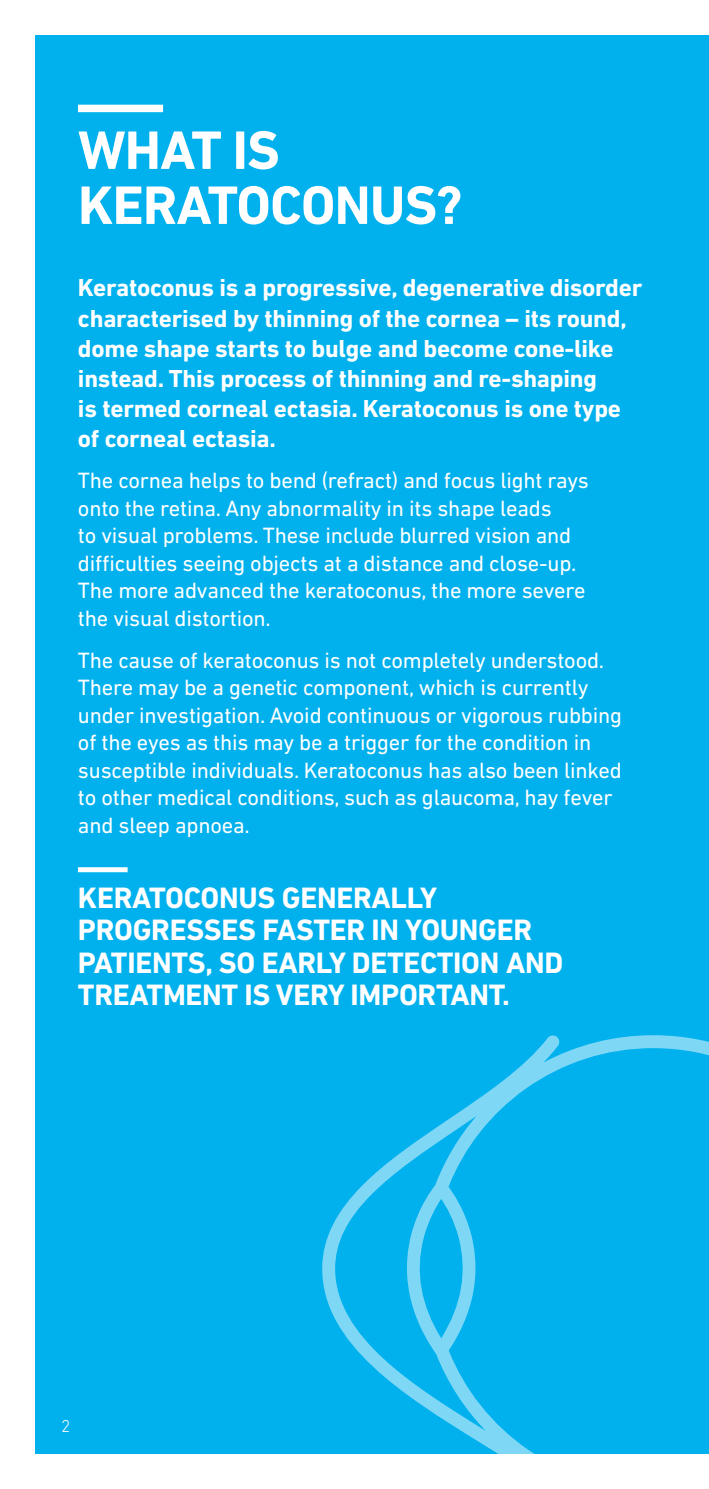
<style>
.page{position:relative;width:709px;height:1489px;background:#fff}
.page>*{position:absolute;margin:0;border:0;box-sizing:border-box;transform-origin:0 0}
.t1{font:700 55px/55px "DIN Next LT Pro";letter-spacing:-.015em;color:#fff}
.t2{font:700 30px/32.5px "DIN Next LT Pro";letter-spacing:-.01em;color:#fff}
.t3{font:700 25px/30px "DIN Next LT Pro";letter-spacing:-.01em;color:#fff}
.t4{font:22.5px/27.5px "DIN Next LT Pro";letter-spacing:-.01em;color:#fff}
.t5{font:300 17.5px "DIN Next LT Pro";color:#fff}
</style>
<div class="page">
<div style="left:35px;top:35px;width:674px;height:1418px;background:#00b1ee"></div>
<svg style="left:322px;top:1035px;width:387px;height:418px"></svg>
<div style="left:78px;top:105px;width:85px;height:7px;background:#fff"></div>
<div style="left:78px;top:867px;width:50px;height:5px;background:#fff"></div>
<h1 class="t1" style="left:78px;top:122px;width:386px">WHAT IS<br>KERATOCONUS?</h1>
<p class="t3" style="left:78px;top:273px;width:566px">Keratoconus is a progressive, degenerative disorder characterised by thinning of the cornea – its round, dome shape starts to bulge and become cone-like instead. This process of thinning and re-shaping<br>is termed corneal ectasia. Keratoconus is one type of corneal ectasia.</p>
<p class="t4" style="left:78px;top:466px;width:512px">The cornea helps to bend (refract) and focus light rays onto the retina. Any abnormality in its shape leads<br>to visual problems. These include blurred vision and difficulties seeing objects at a distance and close-up.<br>The more advanced the keratoconus, the more severe the visual distortion.</p>
<p class="t4" style="left:78px;top:645px;width:545px">The cause of keratoconus is not completely understood.<br>There may be a genetic component, which is currently under investigation. Avoid continuous or vigorous rubbing of the eyes as this may be a trigger for the condition in susceptible individuals. Keratoconus has also been linked to other medical conditions, such as glaucoma, hay fever and sleep apnoea.</p>
<h2 class="t2" style="left:78px;top:881px;width:487px">KERATOCONUS GENERALLY<br>PROGRESSES FASTER IN YOUNGER<br>PATIENTS, SO EARLY DETECTION AND<br>TREATMENT IS VERY IMPORTANT.</h2>
<p class="t5" style="left:61px;top:1415px;width:11px">2</p>
</div>
